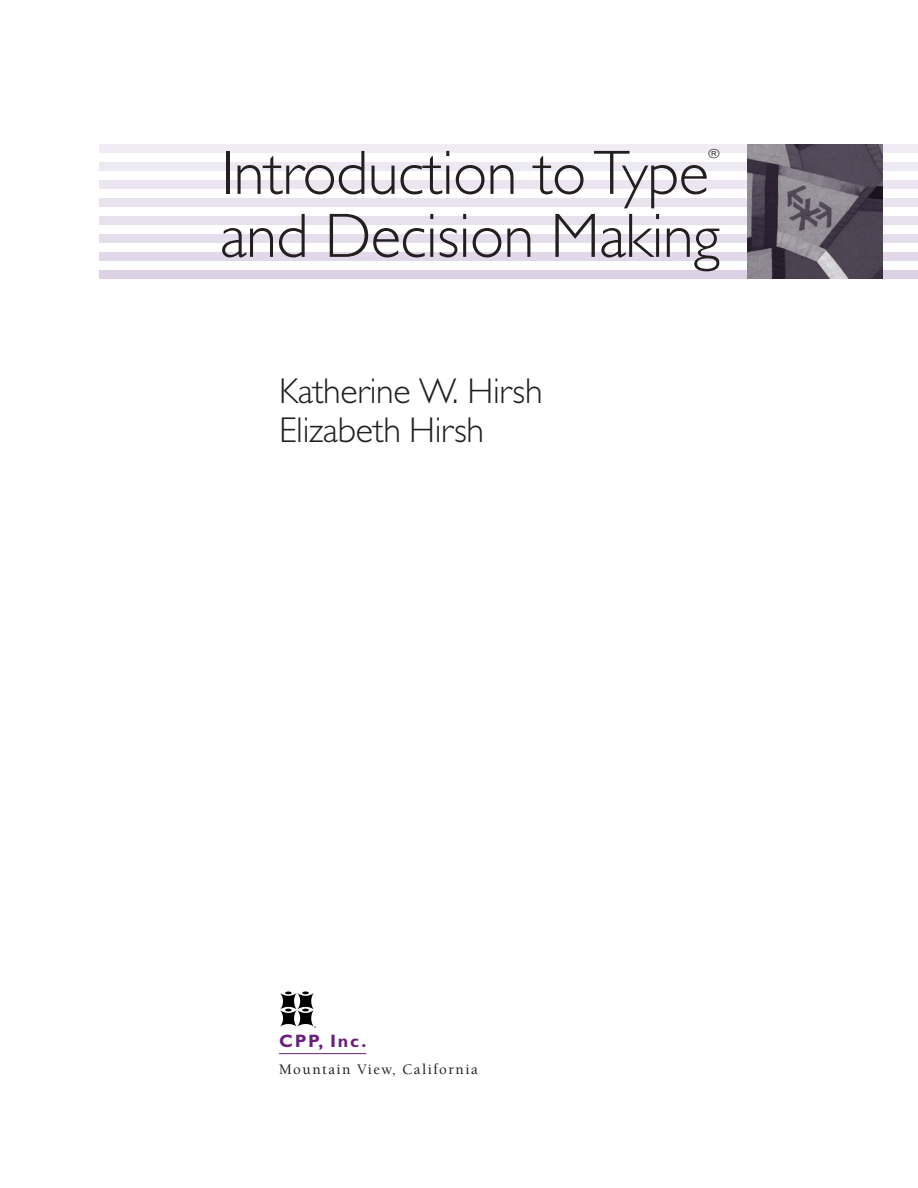
<style>
.page{position:relative;width:918px;height:1188px;background:#fff}
.page>*{position:absolute;margin:0;border:0;box-sizing:border-box;transform-origin:0 0}
.t1{font:300 63px "Gill Sans";letter-spacing:-.01em;color:#231f20}
.t2{font:300 36px/39px "Gill Sans";letter-spacing:-.01em;color:#231f20}
.t3{font:700 18px "Gill Sans";letter-spacing:.1em;color:#6b207f}
.t4{font:500 15px "Berkeley";letter-spacing:.1em;color:#231f20}
.t5{font:300 12.6px "Gill Sans";color:#231f20;scale:1.17 1}
</style>
<div class="page">
<div style="left:99px;top:162px;width:819px;height:9px;background:#ede9f3"></div>
<div style="left:99px;top:144px;width:819px;height:9px;background:#f0ebf4"></div>
<div style="left:99px;top:180px;width:819px;height:9px;background:#eae5f0"></div>
<div style="left:99px;top:198px;width:819px;height:9px;background:#e9e3ef"></div>
<div style="left:99px;top:216px;width:819px;height:9px;background:#e7e0ed"></div>
<div style="left:99px;top:234px;width:819px;height:9px;background:#e4ddeb"></div>
<div style="left:99px;top:252px;width:819px;height:9px;background:#e1d9e9"></div>
<div style="left:99px;top:270px;width:819px;height:9px;background:#dbd0e4"></div>
<hr style="left:279px;top:1053px;width:87px;height:1px;background:#6b207f">
<svg style="left:280px;top:992px;width:36px;height:36px"></svg>
<img style="left:748px;top:144px;width:135px;height:134px">
<p class="t1" style="left:221px;top:151px;width:489px">Introduction to Type</p>
<p class="t5" style="left:708px;top:150px;width:12px">®</p>
<p class="t1" style="left:220px;top:214px;width:502px">and Decision Making</p>
<p class="t2" style="left:279px;top:375px;width:265px">Katherine W. Hirsh<br>Elizabeth Hirsh</p>
<p class="t3" style="left:279px;top:1035px;width:89px">CPP, Inc.</p>
<p class="t4" style="left:279px;top:1064px;width:200px">Mountain View, California</p>
</div>
